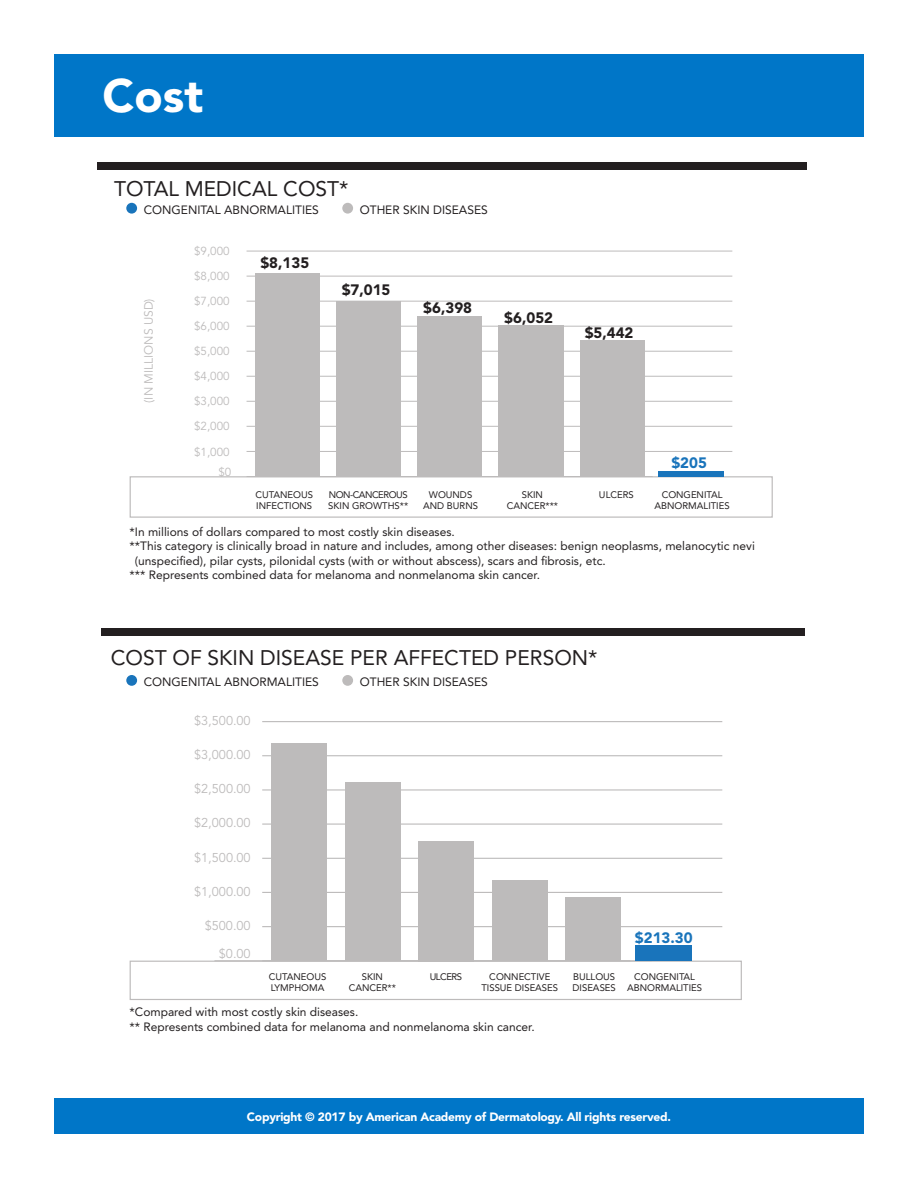
<style>
.page{position:relative;width:918px;height:1188px;background:#fff}
.page>*{position:absolute;margin:0;border:0;box-sizing:border-box;transform-origin:0 0}
.t1{font:900 46.5px "Avenir LT Std";color:#fff}
.t2{font:21px "Avenir LT Std";color:#231f20}
.t3{font:900 15px "Avenir LT Std";color:#231f20}
.t4{font:900 15px "Avenir LT Std";color:#1974bb}
.t5{font:12.75px "Avenir LT Std";color:#bdbbbb}
.t6{font:12px/14.4px "Avenir LT Std";color:#231f20}
.t7{font:900 12px "Avenir LT Std";letter-spacing:-.02em;color:#fff}
.t8{font:12px "Avenir LT Std";color:#bdbbbb}
.t9{font:11.55px "Avenir LT Std";color:#bdbbbb}
.t10{font:9.45px/11.4px "Avenir LT Std";color:#231f20;text-align:center}
.t11{font:9.45px "Avenir LT Std";letter-spacing:-.05em;color:#231f20}
</style>
<div class="page">
<div style="left:54px;top:1098px;width:810px;height:36px;background:#0076c8"></div>
<hr style="left:214px;top:960px;width:438px;height:1px;background:#bdbbbb">
<div style="left:130px;top:961px;width:612px;height:39px;border:1px solid #bdbbbb"></div>
<div style="left:97px;top:162px;width:709px;height:7px;background:#231f20"></div>
<hr style="left:247px;top:251px;width:485px;height:1px;background:#bdbbbb">
<hr style="left:247px;top:276px;width:485px;height:1px;background:#bdbbbb">
<hr style="left:247px;top:301px;width:485px;height:1px;background:#bdbbbb">
<hr style="left:247px;top:326px;width:485px;height:1px;background:#bdbbbb">
<hr style="left:247px;top:351px;width:485px;height:1px;background:#bdbbbb">
<hr style="left:247px;top:376px;width:485px;height:1px;background:#bdbbbb">
<hr style="left:247px;top:401px;width:485px;height:1px;background:#bdbbbb">
<hr style="left:247px;top:426px;width:485px;height:1px;background:#bdbbbb">
<hr style="left:247px;top:451px;width:485px;height:1px;background:#bdbbbb">
<div style="left:255px;top:273px;width:65px;height:204px;background:#bdbbbb"></div>
<div style="left:336px;top:301px;width:65px;height:176px;background:#bdbbbb"></div>
<div style="left:417px;top:316px;width:65px;height:161px;background:#bdbbbb"></div>
<div style="left:580px;top:340px;width:65px;height:137px;background:#bdbbbb"></div>
<div style="left:498px;top:362px;width:65px;height:115px;background:#bdbbbb"></div>
<div style="left:498px;top:325px;width:65px;height:37px;background:#bdbbbb"></div>
<div style="left:130px;top:476px;width:643px;height:42px;border:1px solid #bdbbbb"></div>
<hr style="left:262px;top:721px;width:460px;height:1px;background:#bdbbbb">
<hr style="left:262px;top:755px;width:460px;height:1px;background:#bdbbbb">
<hr style="left:262px;top:789px;width:460px;height:2px;background:#bdbbbb">
<hr style="left:262px;top:824px;width:460px;height:1px;background:#bdbbbb">
<hr style="left:262px;top:858px;width:460px;height:1px;background:#bdbbbb">
<hr style="left:262px;top:892px;width:460px;height:1px;background:#bdbbbb">
<hr style="left:262px;top:926px;width:460px;height:1px;background:#bdbbbb">
<div style="left:271px;top:743px;width:56px;height:218px;background:#bdbbbb"></div>
<div style="left:419px;top:841px;width:55px;height:120px;background:#bdbbbb"></div>
<div style="left:492px;top:880px;width:56px;height:81px;background:#bdbbbb"></div>
<div style="left:566px;top:898px;width:55px;height:63px;background:#bdbbbb"></div>
<div style="left:345px;top:875px;width:55px;height:86px;background:#bdbbbb"></div>
<div style="left:345px;top:782px;width:55px;height:93px;background:#bdbbbb"></div>
<div style="left:635px;top:945px;width:57px;height:15px;background:#1974bb"></div>
<div style="left:54px;top:54px;width:810px;height:83px;background:#0076c8"></div>
<div style="left:101px;top:628px;width:704px;height:7px;background:#231f20"></div>
<div style="left:659px;top:472px;width:65px;height:5px;background:#1974bb"></div>
<div style="left:126px;top:203px;width:11px;height:11px;background:#1974bb;border-radius:50%"></div>
<div style="left:342px;top:203px;width:11px;height:11px;background:#bdbbbb;border-radius:50%"></div>
<div style="left:126px;top:675px;width:11px;height:11px;background:#1974bb;border-radius:50%"></div>
<div style="left:342px;top:675px;width:11px;height:11px;background:#bdbbbb;border-radius:50%"></div>
<p class="t1" style="left:103px;top:68px;width:102px">Cost</p>
<p class="t2" style="left:114px;top:176px;width:236px">TOTAL MEDICAL COST*</p>
<p class="t6" style="left:144px;top:202px;width:177px">CONGENITAL ABNORMALITIES</p>
<p class="t6" style="left:360px;top:202px;width:130px">OTHER SKIN DISEASES</p>
<p class="t8" style="left:142px;top:403px;width:106px;rotate:-90deg">(IN MILLIONS USD)</p>
<p class="t9" style="left:194px;top:244px;width:37px">$9,000</p>
<p class="t9" style="left:194px;top:269px;width:37px">$8,000</p>
<p class="t9" style="left:194px;top:294px;width:37px">$7,000</p>
<p class="t9" style="left:194px;top:320px;width:37px">$6,000</p>
<p class="t9" style="left:194px;top:345px;width:37px">$5,000</p>
<p class="t9" style="left:194px;top:370px;width:37px">$4,000</p>
<p class="t9" style="left:194px;top:395px;width:37px">$3,000</p>
<p class="t9" style="left:194px;top:420px;width:37px">$2,000</p>
<p class="t9" style="left:194px;top:445px;width:37px">$1,000</p>
<p class="t9" style="left:218px;top:465px;width:14px">$0</p>
<p class="t3" style="left:260px;top:254px;width:50px">$8,135</p>
<p class="t3" style="left:342px;top:280px;width:50px">$7,015</p>
<p class="t3" style="left:423px;top:299px;width:50px">$6,398</p>
<p class="t3" style="left:504px;top:308px;width:50px">$6,052</p>
<p class="t10" style="left:256px;top:489px;width:59px">CUTANEOUS</p>
<p class="t10" style="left:256px;top:500px;width:57px">INFECTIONS</p>
<p class="t11" style="left:329px;top:489px;width:80px">NON-CANCEROUS</p>
<p class="t10" style="left:328px;top:500px;width:81px">SKIN GROWTHS**</p>
<p class="t10" style="left:423px;top:489px;width:56px">WOUNDS<br>AND BURNS</p>
<p class="t10" style="left:522px;top:489px;width:23px">SKIN</p>
<p class="t10" style="left:507px;top:500px;width:53px">CANCER***</p>
<p class="t3" style="left:585px;top:324px;width:50px">$5,442</p>
<p class="t10" style="left:599px;top:489px;width:36px">ULCERS</p>
<p class="t4" style="left:671px;top:454px;width:37px">$205</p>
<p class="t10" style="left:655px;top:489px;width:77px">CONGENITAL<br>ABNORMALITIES</p>
<p class="t6" style="left:130px;top:525px;width:327px">*In millions of dollars compared to most costly skin diseases.</p>
<p class="t6" style="left:135px;top:539px;width:622px;text-indent:-5px">**This category is clinically broad in nature and includes, among other diseases: benign neoplasms, melanocytic nevi (unspecified), pilar cysts, pilonidal cysts (with or without abscess), scars and fibrosis, etc.</p>
<p class="t6" style="left:130px;top:568px;width:412px">*** Represents combined data for melanoma and nonmelanoma skin cancer.</p>
<p class="t2" style="left:111px;top:645px;width:488px">COST OF SKIN DISEASE PER AFFECTED PERSON*</p>
<p class="t6" style="left:144px;top:675px;width:177px">CONGENITAL ABNORMALITIES</p>
<p class="t6" style="left:360px;top:675px;width:130px">OTHER SKIN DISEASES</p>
<p class="t5" style="left:194px;top:713px;width:58px">$3,500.00</p>
<p class="t5" style="left:194px;top:747px;width:58px">$3,000.00</p>
<p class="t5" style="left:194px;top:781px;width:58px">$2,500.00</p>
<p class="t5" style="left:194px;top:816px;width:58px">$2,000.00</p>
<p class="t5" style="left:194px;top:850px;width:58px">$1,500.00</p>
<p class="t5" style="left:194px;top:884px;width:58px">$1,000.00</p>
<p class="t5" style="left:205px;top:918px;width:47px">$500.00</p>
<p class="t5" style="left:219px;top:947px;width:33px">$0.00</p>
<p class="t10" style="left:362px;top:971px;width:23px">SKIN</p>
<p class="t10" style="left:430px;top:971px;width:34px">ULCERS</p>
<p class="t10" style="left:349px;top:982px;width:49px">CANCER**</p>
<p class="t10" style="left:481px;top:971px;width:78px">CONNECTIVE<br>TISSUE DISEASES</p>
<p class="t6" style="left:130px;top:1005px;width:230px">*Compared with most costly skin diseases.</p>
<p class="t6" style="left:130px;top:1020px;width:407px">** Represents combined data for melanoma and nonmelanoma skin cancer.</p>
<p class="t10" style="left:269px;top:971px;width:59px">CUTANEOUS</p>
<p class="t10" style="left:271px;top:982px;width:55px">LYMPHOMA</p>
<p class="t10" style="left:573px;top:971px;width:45px;text-align:left">BULLOUS<br>DISEASES</p>
<p class="t4" style="left:635px;top:928px;width:59px">$213.30</p>
<p class="t10" style="left:627px;top:971px;width:77px">CONGENITAL<br>ABNORMALITIES</p>
<p class="t7" style="left:247px;top:1109px;width:426px">Copyright © 2017 by American Academy of Dermatology. All rights reserved.</p>
</div>
